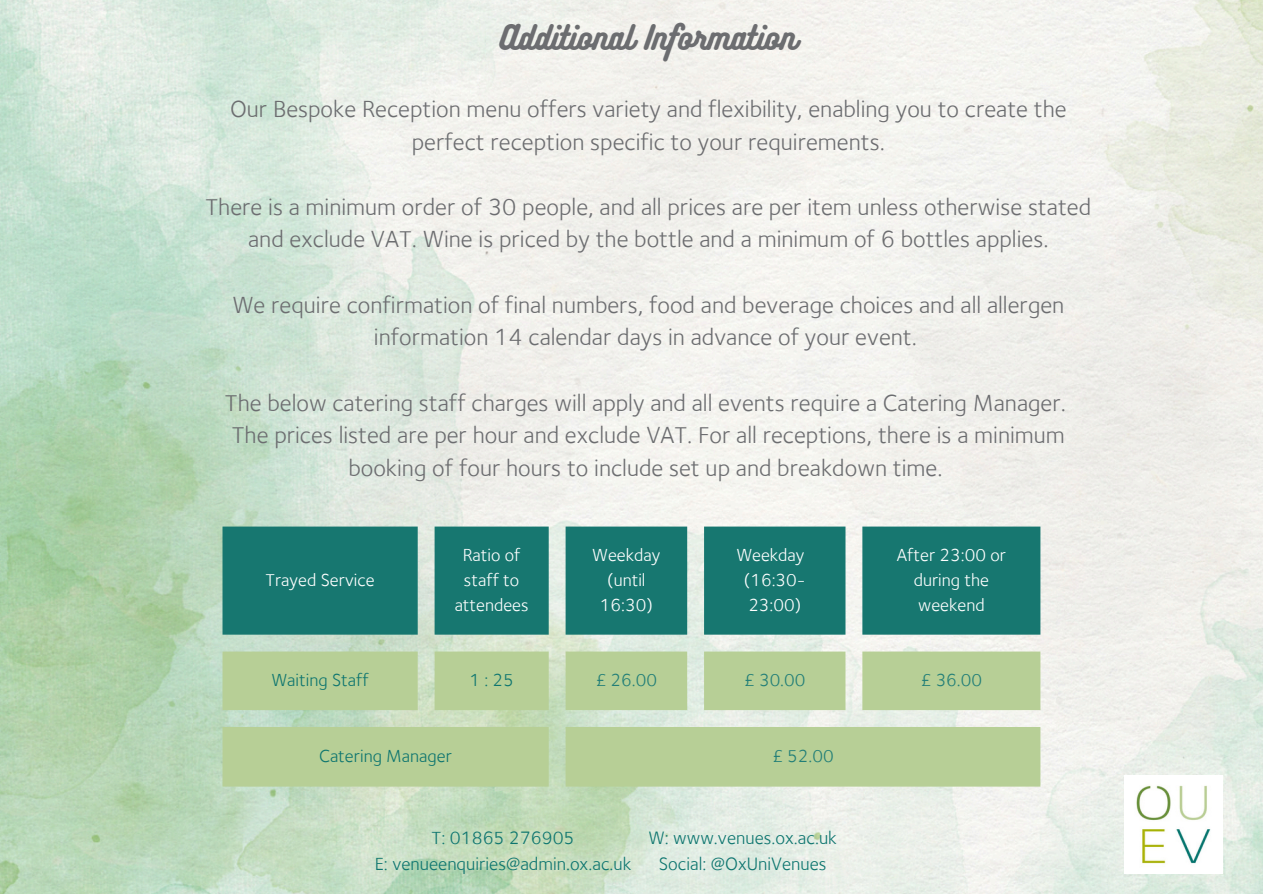
<style>
.page{position:relative;width:1263px;height:894px;background:#fff}
.page>*{position:absolute;margin:0;border:0;box-sizing:border-box;transform-origin:0 0}
.t1{font:30px "Bukhari Script";color:#6c6d70}
.t2{font:24px/32.7px "Foundry Sterling";color:#6c6d70;text-align:center}
.t3{font:18.45px "Foundry Sterling";color:#0d756f}
.t4{font:18px/24.8px "Foundry Sterling";color:#fff;text-align:center}
.t5{font:18px "Foundry Sterling";color:#0d756f}
.t6{font:18px "Foundry Sterling";color:#217e77}
</style>
<div class="page">
<img style="left:0;top:0;width:1263px;height:893px">
<svg style="left:222px;top:526px;width:818px;height:108px;background:#29817a"></svg>
<svg style="left:222px;top:651px;width:818px;height:135px;background:#bcd3a0"></svg>
<img style="left:1124px;top:775px;width:98px;height:98px">
<p class="t1" style="left:500px;top:18px;width:298px">Additional Information</p>
<h1 class="t2" style="left:230px;top:92px;width:838px">Our Bespoke Reception menu offers variety and flexibility, enabling you to create the perfect reception specific to your requirements.</h1>
<h2 class="t2" style="left:206px;top:190px;width:887px">There is a minimum order of 30 people, and all prices are per item unless otherwise stated and exclude VAT. Wine is priced by the bottle and a minimum of 6 bottles applies.</h2>
<h2 class="t2" style="left:232px;top:288px;width:833px">We require confirmation of final numbers, food and beverage choices and all allergen information 14 calendar days in advance of your event.</h2>
<h2 class="t2" style="left:225px;top:386px;width:843px">The below catering staff charges will apply and all events require a Catering Manager.<br>The prices listed are per hour and exclude VAT. For all receptions, there is a minimum booking of four hours to include set up and breakdown time.</h2>
<h2 class="t4" style="left:265px;top:567px;width:111px">Trayed Service</h2>
<p class="t4" style="left:455px;top:542px;width:75px">Ratio of staff to attendees</p>
<p class="t4" style="left:592px;top:542px;width:70px">Weekday (until<br>16:30)</p>
<p class="t4" style="left:736px;top:542px;width:70px">Weekday</p>
<p class="t4" style="left:744px;top:567px;width:63px;text-align:left">(16:30-<br>23:00)</p>
<p class="t4" style="left:897px;top:542px;width:111px">After 23:00 or during the weekend</p>
<p class="t5" style="left:271px;top:669px;width:99px">Waiting Staff</p>
<p class="t5" style="left:469px;top:669px;width:46px">1:25</p>
<p class="t6" style="left:596px;top:669px;width:63px">£ 26.00</p>
<p class="t6" style="left:744px;top:669px;width:63px">£ 30.00</p>
<p class="t6" style="left:921px;top:669px;width:63px">£ 36.00</p>
<p class="t5" style="left:319px;top:745px;width:134px">Catering Manager</p>
<p class="t6" style="left:772px;top:745px;width:63px">£ 52.00</p>
<p class="t3" style="left:432px;top:826px;width:144px">T: 01865 276905</p>
<p class="t3" style="left:375px;top:852px;width:258px">E: venueenquiries@admin.ox.ac.uk</p>
<p class="t3" style="left:648px;top:826px;width:190px">W: www.venues.ox.ac.uk</p>
<p class="t3" style="left:659px;top:852px;width:169px">Social: @OxUniVenues</p>
</div>
